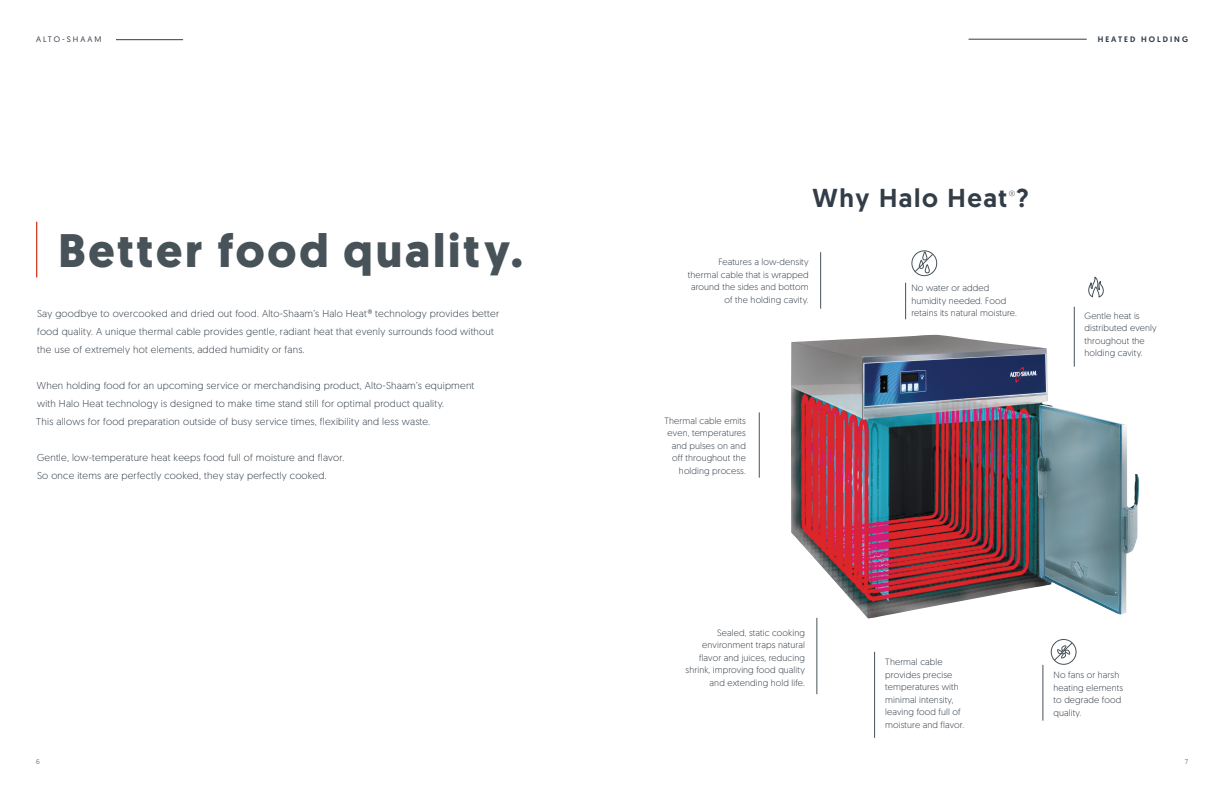
<style>
.page{position:relative;width:1224px;height:792px;background:#fff}
.page>*{position:absolute;margin:0;border:0;box-sizing:border-box;transform-origin:0 0}
.t1{font:700 47px "Geomanist";letter-spacing:.06em;color:#475259}
.t2{font:500 25.9px "Geomanist";letter-spacing:.06em;color:#323d47}
.t3{font:300 10px/18px "Geomanist";letter-spacing:.02em;color:#323d47}
.t4{font:300 9.1px/12.5px "Geomanist";letter-spacing:.01em;color:#323d47}
.t5{font:500 8px "Geomanist";letter-spacing:.25em;color:#323d47}
.t6{font:8px "Geomanist";letter-spacing:.25em;color:#323d47}
.t7{font:300 7px "Geomanist";color:#323d47}
</style>
<div class="page">
<hr style="left:116px;top:39px;width:67px;height:1px;background:#323d47">
<hr style="left:36px;top:222px;width:1px;height:55px;background:#d64227">
<hr style="left:969px;top:39px;width:118px;height:1px;background:#323d47">
<img style="left:791px;top:335px;width:348px;height:284px">
<hr style="left:820px;top:252px;width:1px;height:57px;background:#475259">
<hr style="left:759px;top:412px;width:1px;height:66px;background:#475259">
<hr style="left:874px;top:652px;width:1px;height:86px;background:#475259">
<hr style="left:905px;top:283px;width:1px;height:36px;background:#475259">
<div style="left:911px;top:250px;width:26px;height:26px;border:1px solid #475259;border-radius:50%"></div>
<svg style="left:914px;top:251px;width:20px;height:23px"></svg>
<hr style="left:1043px;top:665px;width:1px;height:56px;background:#475259">
<div style="left:1051px;top:639px;width:26px;height:26px;border:1px solid #475259;border-radius:50%"></div>
<svg style="left:1053px;top:642px;width:20px;height:20px"></svg>
<hr style="left:1074px;top:307px;width:1px;height:60px;background:#475259">
<svg style="left:1088px;top:276px;width:16px;height:22px"></svg>
<hr style="left:817px;top:618px;width:1px;height:76px;background:#475259">
<p class="t6" style="left:36px;top:34px;width:67px">ALTO-SHAAM</p>
<p class="t5" style="left:1098px;top:34px;width:92px">HEATED HOLDING</p>
<p class="t2" style="left:813px;top:180px;width:217px">Why Halo Heat<sup>®</sup>?</p>
<p class="t1" style="left:58px;top:219px;width:466px">Better food quality.</p>
<p class="t3" style="left:37px;top:304px;width:464px">Say goodbye to overcooked and dried out food. Alto-Shaam’s Halo Heat® technology provides better food quality. A unique thermal cable provides gentle, radiant heat that evenly surrounds food without the use of extremely hot elements, added humidity or fans.</p>
<p class="t3" style="left:36px;top:376px;width:440px">When holding food for an upcoming service or merchandising product, Alto-Shaam’s equipment with Halo Heat technology is designed to make time stand still for optimal product quality.<br>This allows for food preparation outside of busy service times, flexibility and less waste.</p>
<p class="t3" style="left:37px;top:448px;width:309px">Gentle, low-temperature heat keeps food full of moisture and flavor.</p>
<p class="t3" style="left:37px;top:466px;width:291px">So once items are perfectly cooked, they stay perfectly cooked.</p>
<p class="t4" style="left:688px;top:256px;width:122px;text-align:right">Features a low-density thermal cable that is wrapped around the sides and bottom of the holding cavity.</p>
<p class="t4" style="left:664px;top:414px;width:83px;text-align:right">Thermal cable emits even, temperatures and pulses on and off throughout the holding process.</p>
<p class="t4" style="left:911px;top:281px;width:107px">No water or added humidity needed. Food retains its natural moisture.</p>
<p class="t4" style="left:1085px;top:309px;width:73px">Gentle heat is distributed evenly throughout the holding cavity.</p>
<p class="t4" style="left:686px;top:626px;width:121px;text-align:right">Sealed, static cooking environment traps natural flavor and juices, reducing shrink, improving food quality and extending hold life.</p>
<p class="t4" style="left:885px;top:655px;width:81px">Thermal cable provides precise temperatures with minimal intensity, leaving food full of moisture and flavor.</p>
<p class="t4" style="left:1054px;top:668px;width:71px">No fans or harsh heating elements to degrade food quality.</p>
<p class="t7" style="left:36px;top:757px;width:5px">6</p>
<p class="t7" style="left:1185px;top:757px;width:5px">7</p>
</div>
